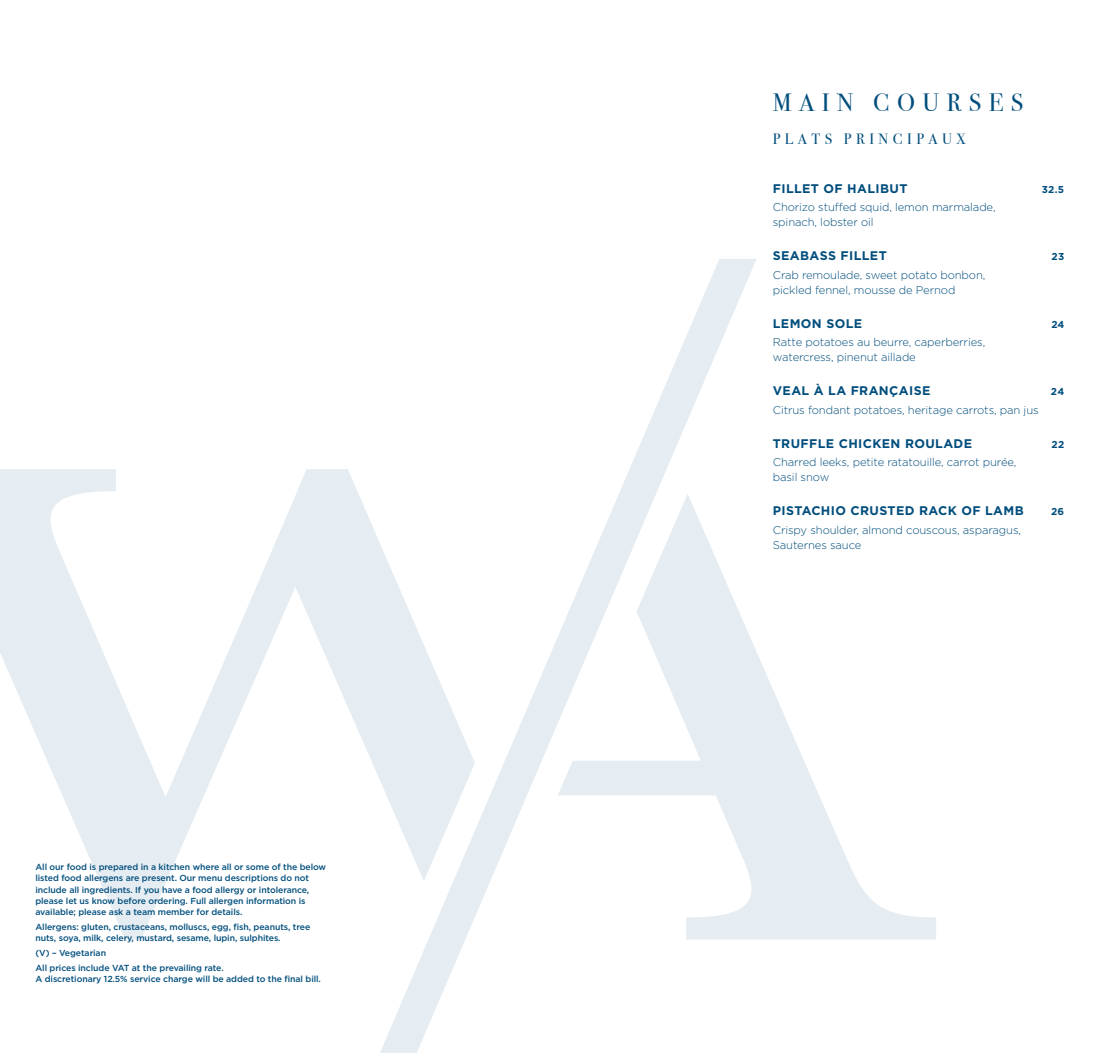
<style>
.page{position:relative;width:1099px;height:1053px;background:#fff}
.page>*{position:absolute;margin:0;border:0;box-sizing:border-box;transform-origin:0 0}
.Page_heading{font:25px "Bodoni Svty Two ITCTT";letter-spacing:.3em;color:#014e7d}
.Page_heading-2{font:15px "Bodoni Svty Two ITCTT";letter-spacing:.3em;color:#014e7d}
.Dish_Title{font:700 12.5px "Gotham";letter-spacing:.03em;color:#014e7d}
.Body_copy_centre{font:300 11.25px/15px "Gotham";letter-spacing:-.01em;color:#014e7d}
.Dish_Title-2{font:700 10px "Gotham";letter-spacing:.03em;color:#014e7d}
.t1{font:500 8.75px/11.2px "Gotham";letter-spacing:-.01em;color:#014e7d}
</style>
<div class="page">
<svg style="left:380px;top:259px;width:376px;height:793px"></svg>
<svg style="left:0;top:469px;width:475px;height:470px"></svg>
<svg style="left:557px;top:493px;width:379px;height:446px"></svg>
<p class="t1" style="left:35px;top:861px;width:292px">All our food is prepared in a kitchen where all or some of the below listed food allergens are present. Our menu descriptions do not include all ingredients. If you have a food allergy or intolerance, please let us know before ordering. Full allergen information is available; please ask a team member for details.</p>
<p class="t1" style="left:35px;top:921px;width:276px">Allergens: gluten, crustaceans, molluscs, egg, fish, peanuts, tree nuts, soya, milk, celery, mustard, sesame, lupin, sulphites.</p>
<p class="t1" style="left:35px;top:945px;width:190px;line-height:14.8px">(V) – Vegetarian<br>All prices include VAT at the prevailing rate.</p>
<p class="t1" style="left:35px;top:973px;width:287px">A discretionary 12.5% service charge will be added to the final bill.</p>
<p class="Page_heading" style="left:772px;top:82px;width:252px">MAIN COURSES</p>
<p class="Page_heading-2" style="left:772px;top:126px;width:194px">PLATS PRINCIPAUX</p>
<p class="Dish_Title" style="left:772px;top:180px;width:136px">FILLET OF HALIBUT</p>
<p class="Dish_Title-2" style="left:1041px;top:182px;width:24px">32.5</p>
<p class="Body_copy_centre" style="left:772px;top:199px;width:224px">Chorizo stuffed squid, lemon marmalade, spinach, lobster oil</p>
<p class="Dish_Title" style="left:772px;top:247px;width:115px">SEABASS FILLET</p>
<p class="Dish_Title-2" style="left:1051px;top:250px;width:14px">23</p>
<p class="Body_copy_centre" style="left:772px;top:267px;width:214px">Crab remoulade, sweet potato bonbon, pickled fennel, mousse de Pernod</p>
<p class="Dish_Title" style="left:772px;top:315px;width:91px">LEMON SOLE</p>
<p class="Dish_Title-2" style="left:1051px;top:317px;width:14px">24</p>
<p class="Body_copy_centre" style="left:772px;top:334px;width:214px">Ratte potatoes au beurre, caperberries, watercress, pinenut aillade</p>
<p class="Dish_Title" style="left:772px;top:382px;width:159px">VEAL À LA FRANÇAISE</p>
<p class="Dish_Title-2" style="left:1050px;top:385px;width:15px">24</p>
<p class="Body_copy_centre" style="left:772px;top:402px;width:267px">Citrus fondant potatoes, heritage carrots, pan jus</p>
<p class="Dish_Title" style="left:772px;top:435px;width:201px">TRUFFLE CHICKEN ROULADE</p>
<p class="Dish_Title-2" style="left:1051px;top:437px;width:14px">22</p>
<p class="Body_copy_centre" style="left:772px;top:454px;width:245px">Charred leeks, petite ratatouille, carrot purée, basil snow</p>
<p class="Dish_Title" style="left:772px;top:502px;width:252px">PISTACHIO CRUSTED RACK OF LAMB</p>
<p class="Dish_Title-2" style="left:1051px;top:505px;width:15px">26</p>
<p class="Body_copy_centre" style="left:772px;top:522px;width:250px">Crispy shoulder, almond couscous, asparagus,<br>Sauternes sauce</p>
</div>
